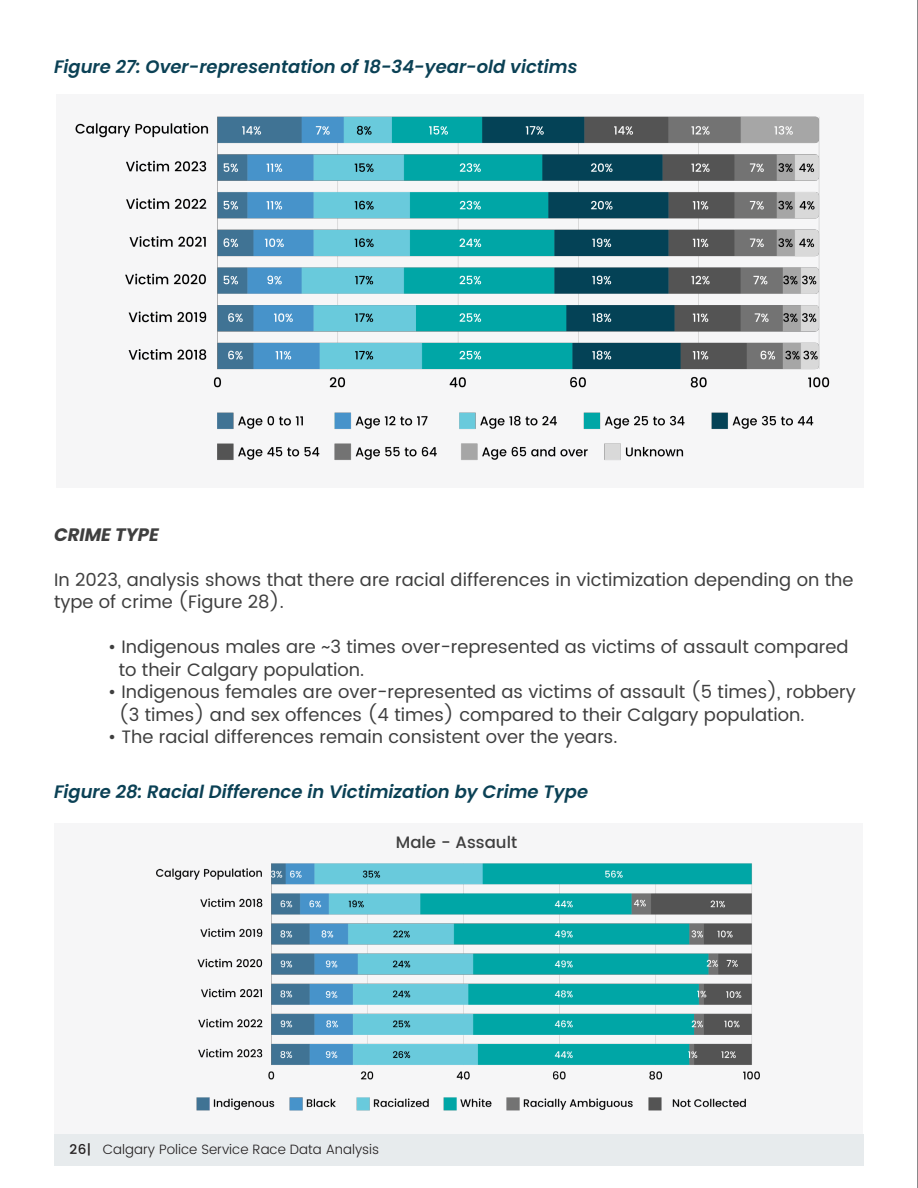
<style>
.page{position:relative;width:918px;height:1188px;background:#fff}
.page>*{position:absolute;margin:0;border:0;box-sizing:border-box;transform-origin:0 0}
.t1{font:18px/22.5px "Poppins";color:#3f3f3f}
.t2{font:italic 600 18px "Poppins";color:#0b4155}
.t3{font:italic 700 18px "Poppins";color:#3f3f3f}
.t4{font:500 16.5px "Poppins";color:#3f3f3f}
.O_S_11_15{font:300 13.5px "Poppins";color:#231f20}
.O_R_12_17_25{font:500 13.5px "Poppins";color:#231f20}
</style>
<div class="page">
<div style="left:54px;top:1134px;width:810px;height:31px;background:#e7ebed"></div>
<div style="left:56px;top:94px;width:808px;height:394px;background:#f6f6f7"></div>
<img style="left:75px;top:116px;width:755px;height:344px">
<div style="left:54px;top:824px;width:808px;height:310px;background:#f6f6f7"></div>
<hr style="left:917px;top:0;width:1px;height:1188px;background:#636366">
<img style="left:156px;top:863px;width:604px;height:248px">
<p class="t2" style="left:54px;top:56px;width:525px">Figure 27: Over-representation of 18-34-year-old victims</p>
<p class="t3" style="left:54px;top:524px;width:106px">CRIME TYPE</p>
<p class="t1" style="left:54px;top:569px;width:801px">In 2023, analysis shows that there are racial differences in victimization depending on the type of crime (Figure 28).</p>
<p class="t1" style="left:108px;top:637px;width:742px">• Indigenous males are ~3 times over-represented as victims of assault compared</p>
<p class="t1" style="left:119px;top:659px;width:247px">to their Calgary population.</p>
<p class="t1" style="left:108px;top:682px;width:749px">• Indigenous females are over-represented as victims of assault (5 times), robbery</p>
<p class="t1" style="left:119px;top:704px;width:687px">(3 times) and sex offences (4 times) compared to their Calgary population.</p>
<p class="t1" style="left:108px;top:727px;width:511px">• The racial differences remain consistent over the years.</p>
<p class="t2" style="left:54px;top:781px;width:536px">Figure 28: Racial Difference in Victimization by Crime Type</p>
<p class="t4" style="left:396px;top:830px;width:123px">Male - Assault</p>
<p class="O_R_12_17_25" style="left:70px;top:1139px;width:23px">26|</p>
<p class="O_S_11_15" style="left:103px;top:1140px;width:278px">Calgary Police Service Race Data Analysis</p>
</div>
